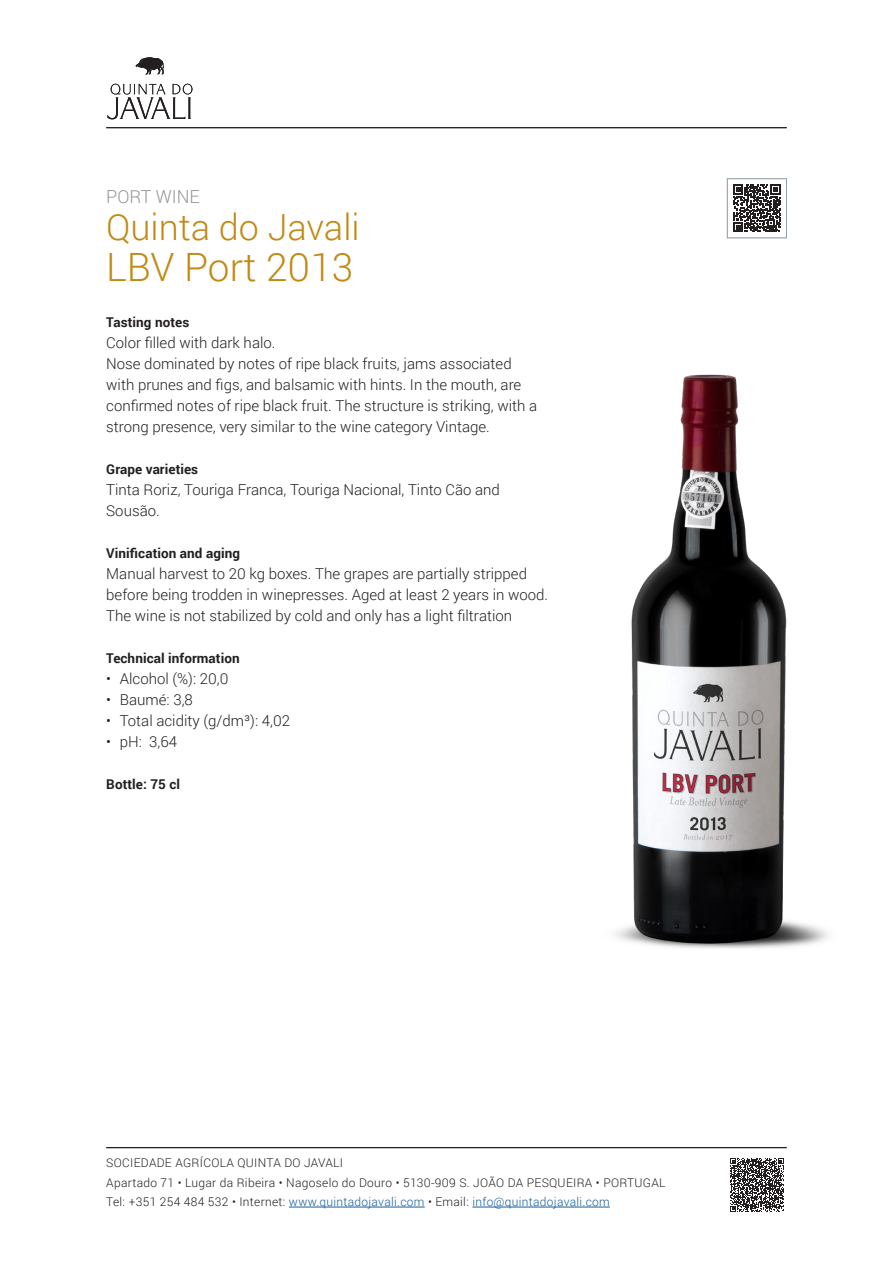
<style>
.page{position:relative;width:893px;height:1263px;background:#fff}
.page>*{position:absolute;margin:0;border:0;box-sizing:border-box;transform-origin:0 0}
.Nome_TOC{font:300 39px "Roboto";color:#c18a15}
.Marca{font:300 36px "Roboto";color:#c18a15}
.Categoria{font:300 18px "Roboto";color:#939598}
.texto{font:300 15px/21px "Roboto";color:#231f20}
.t2{font:700 13.5px "Roboto";letter-spacing:.005em;color:#231f20}
.t1{font:300 12px/19.5px "Roboto";letter-spacing:.025em;color:#231f20}
.s1{color:#175d9e}
</style>
<div class="page">
<svg style="left:730px;top:1158px;width:54px;height:53px"></svg>
<svg style="left:733px;top:184px;width:48px;height:48px"></svg>
<div style="left:727px;top:178px;width:60px;height:60px;border:1px solid #94a0a9"></div>
<img style="left:615px;top:374px;width:213px;height:575px">
<hr style="left:289px;top:1207px;width:136px;height:1px;background:#175d9e">
<hr style="left:472px;top:1207px;width:138px;height:1px;background:#175d9e">
<svg style="left:107px;top:84px;width:85px;height:35px"></svg>
<svg style="left:135px;top:57px;width:29px;height:17px"></svg>
<hr style="left:106px;top:127px;width:681px;height:1px;background:#231f20">
<hr style="left:106px;top:1147px;width:681px;height:1px;background:#231f20">
<p class="Categoria" style="left:106px;top:184px;width:95px">PORT WINE</p>
<p class="Marca" style="left:106px;top:202px;width:255px">Quinta do Javali</p>
<p class="Nome_TOC" style="left:106px;top:240px;width:249px">LBV Port 2013</p>
<p class="t2" style="left:106px;top:313px;width:85px">Tasting notes</p>
<p class="texto" style="left:106px;top:332px;width:171px">Color filled with dark halo.</p>
<p class="texto" style="left:106px;top:353px;width:432px">Nose dominated by notes of ripe black fruits, jams associated with prunes and figs, and balsamic with hints. In the mouth, are confirmed notes of ripe black fruit. The structure is striking, with a strong presence, very similar to the wine category Vintage.</p>
<p class="t2" style="left:106px;top:460px;width:93px">Grape varieties</p>
<p class="texto" style="left:106px;top:479px;width:395px">Tinta Roriz, Touriga Franca, Touriga Nacional, Tinto Cão and<br>Sousão.</p>
<p class="t2" style="left:106px;top:544px;width:135px">Vinification and aging</p>
<p class="texto" style="left:106px;top:563px;width:443px">Manual harvest to 20 kg boxes. The grapes are partially stripped before being trodden in winepresses. Aged at least 2 years in wood.<br>The wine is not stabilized by cold and only has a light filtration</p>
<p class="t2" style="left:106px;top:649px;width:135px">Technical information</p>
<p class="texto" style="left:106px;top:668px;width:124px">• Alcohol (%): 20,0</p>
<p class="texto" style="left:106px;top:689px;width:88px">• Baumé: 3,8</p>
<p class="texto" style="left:106px;top:710px;width:185px">• Total acidity (g/dm³): 4,02</p>
<p class="texto" style="left:106px;top:731px;width:72px">• pH: 3,64</p>
<p class="t2" style="left:106px;top:775px;width:75px">Bottle: 75 cl</p>
<p class="t1" style="left:106px;top:1153px;width:561px">SOCIEDADE AGRÍCOLA QUINTA DO JAVALI<br>Apartado 71 • Lugar da Ribeira • Nagoselo do Douro • 5130-909 S. JOÃO DA PESQUEIRA • PORTUGAL<br>Tel: +351 254 484 532 • Internet: <span class="s1">www.quintadojavali.com</span> • Email: <span class="s1">info@quintadojavali.com</span></p>
</div>
